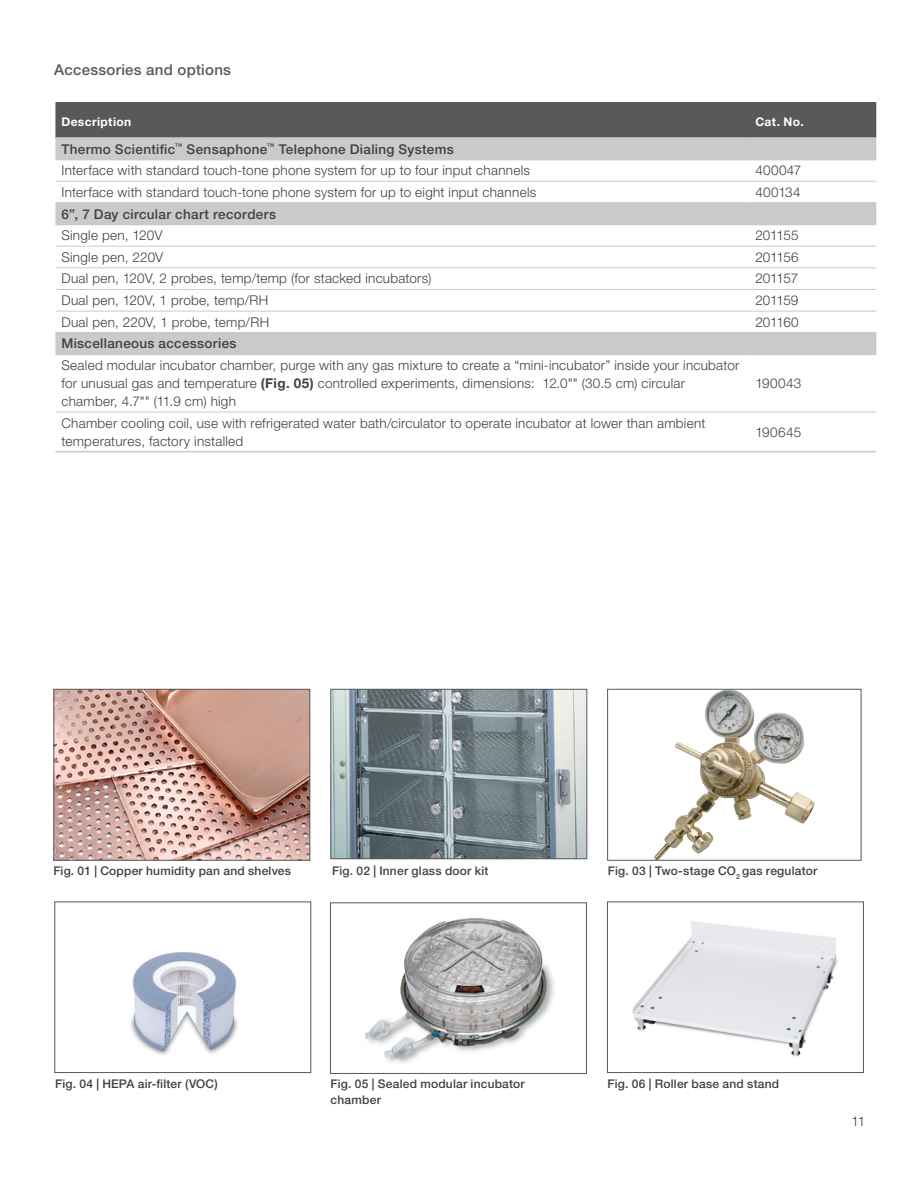
<style>
.page{position:relative;width:918px;height:1188px;background:#fff}
.page>*{position:absolute;margin:0;border:0;box-sizing:border-box;transform-origin:0 0}
.t1{font:500 15px "Helvetica Neue LTW1 G";letter-spacing:.02em;color:#58595b}
.t2{font:300 13.5px/18px "Helvetica Neue LTW1 G";letter-spacing:.02em;color:#414042}
.t3{font:500 13.5px "Helvetica Neue LTW1 G";letter-spacing:.025em;color:#414042}
.t4{font:500 12px "Helvetica Neue LTW1 G";letter-spacing:.015em;color:#414042}
.t5{font:700 12px "Helvetica Neue LT Std";letter-spacing:.03em;color:#fff}
.s1{font-weight:500}
.s2{font-weight:700}
</style>
<div class="page">
<div style="left:55px;top:102px;width:821px;height:35px;background:#58595b"></div>
<div style="left:55px;top:139px;width:821px;height:20px;background:#c9cacc"></div>
<svg style="left:55px;top:160px;width:821px;height:252px"></svg>
<hr style="left:55px;top:137px;width:694px;height:2px;background:#c9cacc">
<hr style="left:55px;top:159px;width:694px;height:1px;background:#c9cacc">
<hr style="left:55px;top:202px;width:694px;height:2px;background:#c9cacc">
<hr style="left:55px;top:224px;width:694px;height:1px;background:#c9cacc">
<hr style="left:55px;top:332px;width:694px;height:1px;background:#c9cacc">
<hr style="left:55px;top:354px;width:694px;height:1px;background:#c9cacc">
<hr style="left:55px;top:451px;width:694px;height:1px;background:#c9cacc">
<hr style="left:749px;top:137px;width:127px;height:2px;background:#c9cacc">
<hr style="left:749px;top:159px;width:127px;height:1px;background:#c9cacc">
<hr style="left:749px;top:202px;width:127px;height:2px;background:#c9cacc">
<hr style="left:749px;top:224px;width:127px;height:1px;background:#c9cacc">
<hr style="left:749px;top:332px;width:127px;height:1px;background:#c9cacc">
<hr style="left:749px;top:354px;width:127px;height:1px;background:#c9cacc">
<hr style="left:749px;top:451px;width:127px;height:1px;background:#c9cacc">
<hr style="left:55px;top:181px;width:694px;height:1px;background:#c9cacc">
<hr style="left:749px;top:181px;width:127px;height:1px;background:#c9cacc">
<hr style="left:55px;top:246px;width:694px;height:1px;background:#c9cacc">
<hr style="left:749px;top:246px;width:127px;height:1px;background:#c9cacc">
<hr style="left:55px;top:268px;width:694px;height:1px;background:#c9cacc">
<hr style="left:749px;top:268px;width:127px;height:1px;background:#c9cacc">
<hr style="left:55px;top:289px;width:694px;height:1px;background:#c9cacc">
<hr style="left:749px;top:289px;width:127px;height:1px;background:#c9cacc">
<hr style="left:55px;top:311px;width:694px;height:1px;background:#c9cacc">
<hr style="left:749px;top:311px;width:127px;height:1px;background:#c9cacc">
<hr style="left:55px;top:412px;width:694px;height:1px;background:#c9cacc">
<hr style="left:749px;top:412px;width:127px;height:1px;background:#c9cacc">
<img style="left:130px;top:952px;width:108px;height:104px">
<div style="left:55px;top:902px;width:256px;height:171px;border:1px solid #58595b"></div>
<img style="left:632px;top:921px;width:206px;height:136px">
<div style="left:607px;top:902px;width:257px;height:171px;border:1px solid #58595b"></div>
<img style="left:365px;top:918px;width:190px;height:146px">
<div style="left:330px;top:903px;width:257px;height:171px;border:1px solid #58595b"></div>
<img style="left:56px;top:691px;width:252px;height:167px">
<div style="left:54px;top:689px;width:256px;height:171px;border:1px solid #58595b"></div>
<img style="left:333px;top:691px;width:252px;height:166px">
<div style="left:331px;top:689px;width:256px;height:170px;border:1px solid #58595b"></div>
<img style="left:654px;top:691px;width:161px;height:170px">
<div style="left:607px;top:689px;width:254px;height:171px;border:1px solid #58595b"></div>
<p class="t1" style="left:54px;top:61px;width:178px">Accessories and options</p>
<p class="t5" style="left:61px;top:114px;width:71px">Description</p>
<p class="t5" style="left:755px;top:114px;width:50px">Cat. No.</p>
<p class="t2" style="left:61px;top:138px;width:470px;line-height:21.6px"><span class="s1">Thermo Scientific</span><sup>™</sup> <span class="s1">Sensaphone</span><sup>™</sup> <span class="s1">Telephone Dialing Systems<br></span>Interface with standard touch-tone phone system for up to four input channels</p>
<p class="t2" style="left:755px;top:161px;width:47px">400047</p>
<p class="t2" style="left:61px;top:183px;width:476px">Interface with standard touch-tone phone system for up to eight input channels</p>
<p class="t2" style="left:755px;top:183px;width:47px">400134</p>
<p class="t3" style="left:61px;top:206px;width:216px">6”, 7 Day circular chart recorders</p>
<p class="t2" style="left:61px;top:226px;width:102px">Single pen, 120V</p>
<p class="t2" style="left:755px;top:226px;width:45px">201155</p>
<p class="t2" style="left:61px;top:248px;width:103px">Single pen, 220V</p>
<p class="t2" style="left:755px;top:248px;width:45px">201156</p>
<p class="t2" style="left:61px;top:270px;width:372px">Dual pen, 120V, 2 probes, temp/temp (for stacked incubators)</p>
<p class="t2" style="left:755px;top:270px;width:44px">201157</p>
<p class="t2" style="left:61px;top:291px;width:208px">Dual pen, 120V, 1 probe, temp/RH</p>
<p class="t2" style="left:755px;top:291px;width:45px">201159</p>
<p class="t2" style="left:61px;top:313px;width:209px">Dual pen, 220V, 1 probe, temp/RH</p>
<p class="t2" style="left:755px;top:313px;width:45px">201160</p>
<p class="t3" style="left:61px;top:335px;width:177px">Miscellaneous accessories</p>
<p class="t2" style="left:61px;top:356px;width:679px">Sealed modular incubator chamber, purge with any gas mixture to create a “mini-incubator” inside your incubator for unusual gas and temperature <span class="s2">(Fig. 05)</span> controlled experiments, dimensions: 12.0"" (30.5 cm) circular chamber, 4.7"" (11.9 cm) high</p>
<p class="t2" style="left:755px;top:374px;width:47px">190043</p>
<p class="t2" style="left:61px;top:414px;width:646px">Chamber cooling coil, use with refrigerated water bath/circulator to operate incubator at lower than ambient temperatures, factory installed</p>
<p class="t2" style="left:755px;top:423px;width:47px">190645</p>
<p class="t4" style="left:53px;top:863px;width:239px">Fig. 01 | Copper humidity pan and shelves</p>
<p class="t4" style="left:332px;top:863px;width:158px">Fig. 02 | Inner glass door kit</p>
<p class="t4" style="left:608px;top:863px;width:211px">Fig. 03 | Two-stage CO<sub>2</sub> gas regulator</p>
<p class="t4" style="left:55px;top:1077px;width:164px">Fig. 04 | HEPA air-filter (VOC)</p>
<p class="t4" style="left:331px;top:1077px;width:196px">Fig. 05 | Sealed modular incubator</p>
<p class="t4" style="left:608px;top:1077px;width:173px">Fig. 06 | Roller base and stand</p>
<p class="t4" style="left:331px;top:1092px;width:52px">chamber</p>
<p class="t2" style="left:852px;top:1112px;width:15px">11</p>
</div>
